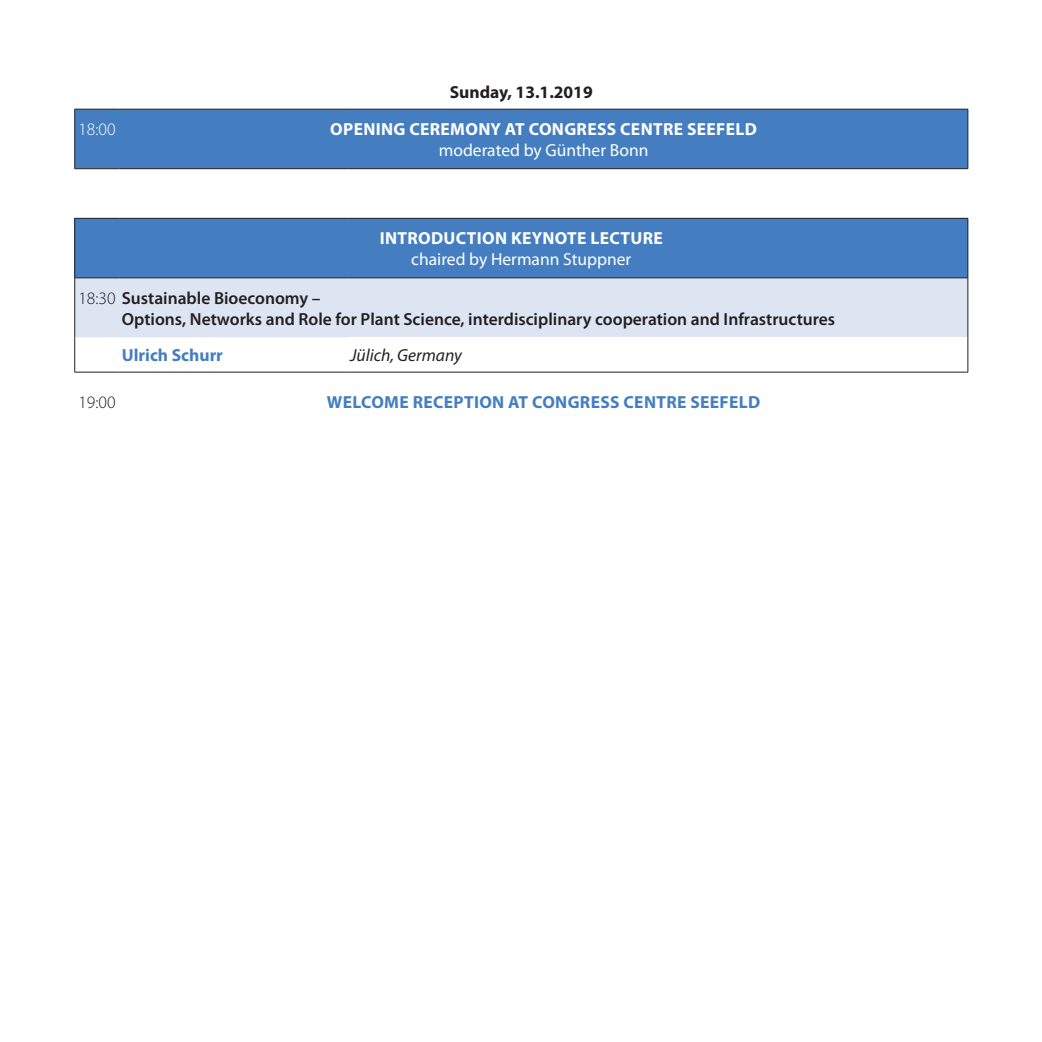
<style>
.page{position:relative;width:1042px;height:1042px;background:#fff}
.page>*{position:absolute;margin:0;border:0;box-sizing:border-box;transform-origin:0 0}
.t1{font:600 17.5px/21px "Myriad Pro";color:#231f20}
.t2{font:700 17.5px "Myriad Pro";letter-spacing:.02em;color:#fff}
.t3{font:17.5px "Myriad Pro";color:#fff}
.t4{font:700 17.5px "Myriad Pro";letter-spacing:.02em;color:#447ec0}
.t5{font:700 17.5px "Myriad Pro";color:#231f20}
.t6{font:italic 17.5px "Myriad Pro";color:#231f20}
.t7{font:700 17.5px "Myriad Pro";color:#447ec0}
.t8{font:300 17.5px "Myriad Pro";color:#fff}
.t9{font:300 17.5px "Myriad Pro";color:#231f20}
.s1{font-weight:300}
</style>
<div class="page">
<div style="left:75px;top:110px;width:892px;height:58px;background:#447ec0"></div>
<svg style="left:75px;top:169px;width:273px;height:203px"></svg>
<div style="left:119px;top:169px;width:849px;height:49px;background:#fff"></div>
<div style="left:75px;top:218px;width:893px;height:60px;background:#447ec0"></div>
<div style="left:75px;top:278px;width:892px;height:59px;background:#dde5f3"></div>
<hr style="left:74px;top:277px;width:45px;height:1px;background:#231f20">
<hr style="left:119px;top:277px;width:229px;height:1px;background:#231f20">
<hr style="left:348px;top:277px;width:620px;height:1px;background:#231f20">
<hr style="left:74px;top:218px;width:45px;height:1px;background:#231f20">
<hr style="left:74px;top:219px;width:1px;height:58px;background:#231f20">
<hr style="left:119px;top:218px;width:229px;height:1px;background:#231f20">
<hr style="left:348px;top:218px;width:620px;height:1px;background:#231f20">
<hr style="left:967px;top:219px;width:1px;height:58px;background:#231f20">
<hr style="left:74px;top:278px;width:1px;height:59px;background:#231f20">
<hr style="left:967px;top:278px;width:1px;height:59px;background:#231f20">
<hr style="left:74px;top:337px;width:1px;height:35px;background:#231f20">
<hr style="left:967px;top:337px;width:1px;height:35px;background:#231f20">
<hr style="left:74px;top:372px;width:45px;height:1px;background:#231f20">
<hr style="left:119px;top:372px;width:229px;height:1px;background:#231f20">
<hr style="left:348px;top:372px;width:620px;height:1px;background:#231f20">
<hr style="left:74px;top:109px;width:45px;height:1px;background:#231f20">
<hr style="left:74px;top:109px;width:1px;height:59px;background:#231f20">
<hr style="left:119px;top:109px;width:229px;height:1px;background:#231f20">
<hr style="left:348px;top:109px;width:620px;height:1px;background:#231f20">
<hr style="left:967px;top:109px;width:1px;height:59px;background:#231f20">
<hr style="left:74px;top:168px;width:45px;height:1px;background:#231f20">
<hr style="left:119px;top:168px;width:229px;height:1px;background:#231f20">
<hr style="left:348px;top:168px;width:620px;height:1px;background:#231f20">
<p class="t5" style="left:450px;top:81px;width:144px">Sunday, 13.1.2019</p>
<p class="t8" style="left:78px;top:119px;width:39px">18:00</p>
<p class="t2" style="left:330px;top:118px;width:428px">OPENING CEREMONY AT CONGRESS CENTRE SEEFELD</p>
<p class="t3" style="left:439px;top:139px;width:211px">moderated by Günther Bonn</p>
<p class="t2" style="left:380px;top:227px;width:284px">INTRODUCTION KEYNOTE LECTURE</p>
<p class="t3" style="left:411px;top:248px;width:222px">chaired by Hermann Stuppner</p>
<p class="t1" style="left:122px;top:287px;width:715px;text-indent:-43px"><span class="s1">18:30</span> Sustainable Bioeconomy –<br>Options, Networks and Role for Plant Science, interdisciplinary cooperation and Infrastructures</p>
<p class="t7" style="left:122px;top:344px;width:103px">Ulrich Schurr</p>
<p class="t6" style="left:350px;top:345px;width:113px">Jülich, Germany</p>
<p class="t9" style="left:78px;top:392px;width:39px">19:00</p>
<p class="t4" style="left:327px;top:391px;width:435px">WELCOME RECEPTION AT CONGRESS CENTRE SEEFELD</p>
</div>
